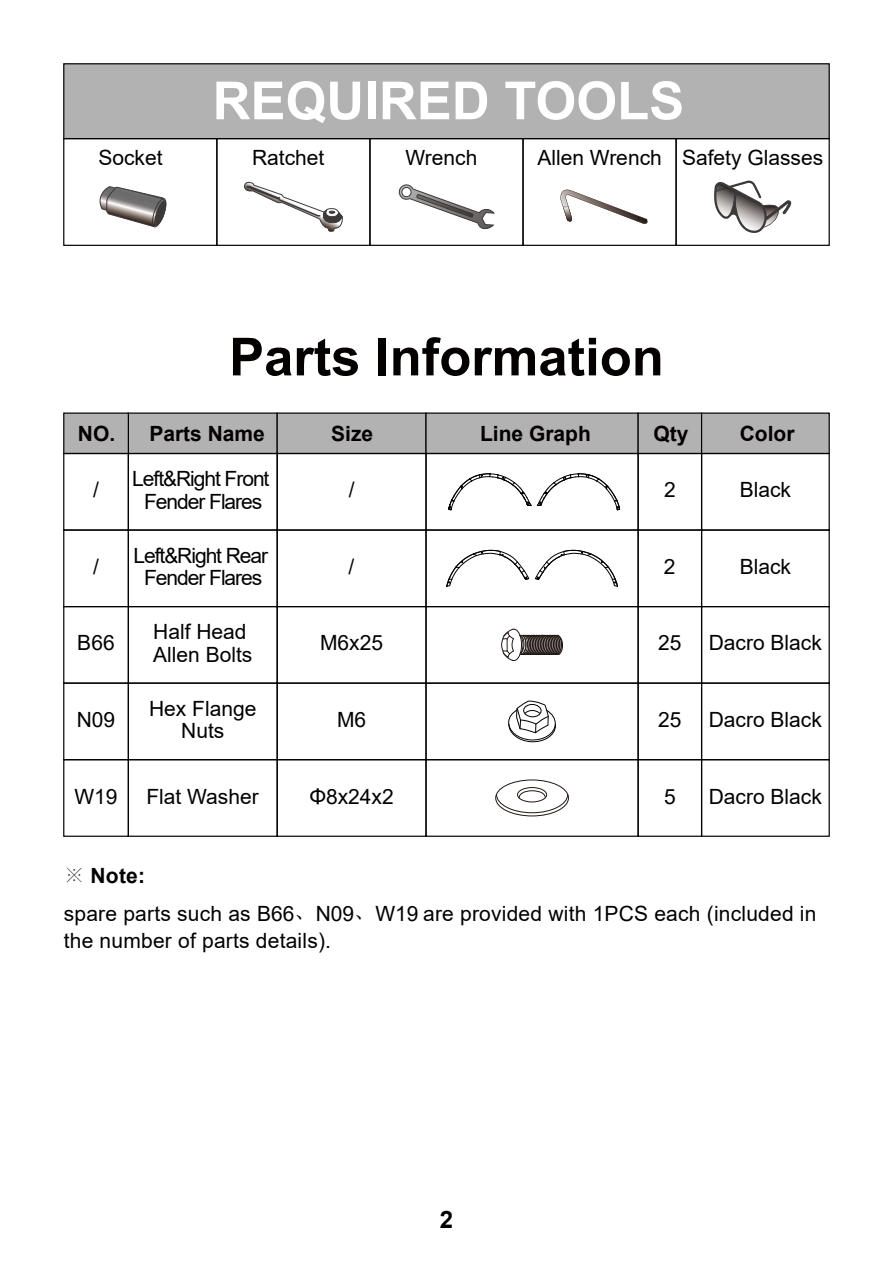
<style>
.page{position:relative;width:893px;height:1263px;background:#fff}
.page>*{position:absolute;margin:0;border:0;box-sizing:border-box;transform-origin:0 0}
.t1{font:700 52.5px "Arial";color:#040000}
.t2{font:700 52.5px "Arial";color:#fff}
.t3{font:700 24px "Arial";color:#040000}
.t4{font:21px/22.5px "Arial";color:#040000}
.t5{font:21px/22.5px "Arial";letter-spacing:-.05em;color:#040000;text-align:center}
.t6{font:700 21px "Arial";color:#040000}
.s1{font-family:"Adobe Song Std";font-weight:300;color:#221815}
.s2{font-weight:700}
.s3{font-family:"Adobe Song Std";font-weight:300}
</style>
<div class="page">
<div style="left:128px;top:412px;width:150px;height:42px;background:#b2b2b2;border:1px solid #040000"></div>
<div style="left:277px;top:412px;width:150px;height:42px;background:#b2b2b2;border:1px solid #040000"></div>
<div style="left:701px;top:412px;width:129px;height:42px;background:#b2b2b2;border:1px solid #040000"></div>
<div style="left:425px;top:412px;width:214px;height:42px;background:#b2b2b2;border:1px solid #040000"></div>
<div style="left:637px;top:412px;width:65px;height:42px;background:#b2b2b2;border:1px solid #040000"></div>
<div style="left:63px;top:412px;width:66px;height:42px;background:#b2b2b2;border:1px solid #040000"></div>
<div style="left:128px;top:453px;width:150px;height:78px;border:1px solid #040000"></div>
<div style="left:277px;top:453px;width:150px;height:78px;border:1px solid #040000"></div>
<div style="left:701px;top:453px;width:129px;height:78px;border:1px solid #040000"></div>
<div style="left:425px;top:453px;width:214px;height:78px;border:1px solid #040000"></div>
<div style="left:637px;top:453px;width:65px;height:78px;border:1px solid #040000"></div>
<div style="left:63px;top:453px;width:66px;height:78px;border:1px solid #040000"></div>
<div style="left:128px;top:529px;width:150px;height:78px;border:1px solid #040000"></div>
<div style="left:277px;top:529px;width:150px;height:78px;border:1px solid #040000"></div>
<div style="left:701px;top:529px;width:129px;height:78px;border:1px solid #040000"></div>
<div style="left:425px;top:529px;width:214px;height:78px;border:1px solid #040000"></div>
<div style="left:637px;top:529px;width:65px;height:78px;border:1px solid #040000"></div>
<div style="left:63px;top:529px;width:66px;height:78px;border:1px solid #040000"></div>
<div style="left:128px;top:606px;width:150px;height:78px;border:1px solid #040000"></div>
<div style="left:277px;top:606px;width:150px;height:78px;border:1px solid #040000"></div>
<div style="left:701px;top:606px;width:129px;height:78px;border:1px solid #040000"></div>
<div style="left:425px;top:606px;width:214px;height:78px;border:1px solid #040000"></div>
<div style="left:637px;top:606px;width:65px;height:78px;border:1px solid #040000"></div>
<div style="left:63px;top:606px;width:66px;height:78px;border:1px solid #040000"></div>
<div style="left:128px;top:682px;width:150px;height:78px;border:1px solid #040000"></div>
<div style="left:277px;top:682px;width:150px;height:78px;border:1px solid #040000"></div>
<div style="left:701px;top:682px;width:129px;height:78px;border:1px solid #040000"></div>
<div style="left:425px;top:682px;width:214px;height:78px;border:1px solid #040000"></div>
<div style="left:637px;top:682px;width:65px;height:78px;border:1px solid #040000"></div>
<div style="left:63px;top:682px;width:66px;height:78px;border:1px solid #040000"></div>
<div style="left:128px;top:759px;width:150px;height:78px;border:1px solid #040000"></div>
<div style="left:277px;top:759px;width:150px;height:78px;border:1px solid #040000"></div>
<div style="left:701px;top:759px;width:129px;height:78px;border:1px solid #040000"></div>
<div style="left:425px;top:759px;width:214px;height:78px;border:1px solid #040000"></div>
<div style="left:637px;top:759px;width:65px;height:78px;border:1px solid #040000"></div>
<div style="left:63px;top:759px;width:66px;height:78px;border:1px solid #040000"></div>
<svg style="left:501px;top:629px;width:62px;height:32px"></svg>
<div style="left:495px;top:780px;width:74px;height:36px;border:1px solid #221714;border-radius:50%"></div>
<div style="left:517px;top:787px;width:30px;height:15px;border:1px solid #221714;border-radius:50%"></div>
<svg style="left:496px;top:790px;width:72px;height:23px"></svg>
<svg style="left:508px;top:700px;width:48px;height:43px"></svg>
<svg style="left:446px;top:550px;width:172px;height:37px"></svg>
<svg style="left:448px;top:473px;width:172px;height:37px"></svg>
<div style="left:63px;top:63px;width:767px;height:76px;background:#b2b2b2;border:1px solid #040000"></div>
<div style="left:63px;top:138px;width:154px;height:108px;border:1px solid #040000"></div>
<div style="left:216px;top:138px;width:155px;height:108px;border:1px solid #040000"></div>
<div style="left:369px;top:138px;width:155px;height:108px;border:1px solid #040000"></div>
<div style="left:522px;top:138px;width:155px;height:108px;border:1px solid #040000"></div>
<div style="left:675px;top:138px;width:155px;height:108px;border:1px solid #040000"></div>
<svg style="left:99px;top:186px;width:68px;height:42px"></svg>
<svg style="left:244px;top:181px;width:99px;height:51px"></svg>
<svg style="left:398px;top:184px;width:97px;height:46px"></svg>
<svg style="left:560px;top:189px;width:88px;height:35px"></svg>
<svg style="left:714px;top:180px;width:78px;height:53px"></svg>
<h1 class="t2" style="left:213px;top:64px;width:473px">REQUIRED TOOLS</h1>
<p class="t4" style="left:98px;top:146px;width:66px">Socket</p>
<p class="t4" style="left:252px;top:146px;width:74px">Ratchet</p>
<p class="t4" style="left:405px;top:146px;width:73px">Wrench</p>
<p class="t4" style="left:537px;top:146px;width:287px">Allen Wrench Safety Glasses</p>
<h1 class="t1" style="left:229px;top:320px;width:436px">Parts Information</h1>
<p class="t6" style="left:78px;top:419px;width:189px">NO. Parts Name</p>
<p class="t6" style="left:331px;top:419px;width:44px">Size</p>
<p class="t6" style="left:480px;top:419px;width:112px">Line Graph</p>
<p class="t6" style="left:653px;top:419px;width:37px">Qty</p>
<p class="t6" style="left:740px;top:419px;width:56px">Color</p>
<p class="t4" style="left:93px;top:479px;width:7px">/</p>
<p class="t4" style="left:349px;top:479px;width:7px">/</p>
<p class="t4" style="left:664px;top:479px;width:13px">2</p>
<p class="t4" style="left:740px;top:479px;width:53px">Black</p>
<p class="t5" style="left:132px;top:467px;width:139px">Left&amp;Right Front<br>Fender Flares</p>
<p class="t5" style="left:134px;top:544px;width:136px">Left&amp;Right Rear<br>Fender Flares</p>
<p class="t4" style="left:93px;top:555px;width:7px">/</p>
<p class="t4" style="left:349px;top:555px;width:7px">/</p>
<p class="t4" style="left:664px;top:555px;width:13px">2</p>
<p class="t4" style="left:740px;top:555px;width:53px">Black</p>
<p class="t4" style="left:153px;top:620px;width:101px">Half Head<br>Allen Bolts</p>
<p class="t4" style="left:320px;top:632px;width:65px">M6x25</p>
<p class="t4" style="left:77px;top:632px;width:39px">B66</p>
<p class="t4" style="left:658px;top:632px;width:25px">25</p>
<p class="t4" style="left:149px;top:697px;width:109px;text-align:center">Hex Flange<br>Nuts</p>
<p class="t4" style="left:77px;top:708px;width:40px">N09</p>
<p class="t4" style="left:337px;top:708px;width:31px">M6</p>
<p class="t4" style="left:658px;top:708px;width:25px">25</p>
<p class="t4" style="left:74px;top:785px;width:45px">W19</p>
<p class="t4" style="left:146px;top:785px;width:114px">Flat Washer</p>
<p class="t4" style="left:309px;top:785px;width:86px">Φ8x24x2</p>
<p class="t4" style="left:664px;top:785px;width:13px">5</p>
<p class="t4" style="left:709px;top:632px;width:115px">Dacro Black</p>
<p class="t4" style="left:709px;top:708px;width:115px">Dacro Black</p>
<p class="t4" style="left:709px;top:785px;width:115px">Dacro Black</p>
<p class="t4" style="left:64px;top:857px;width:754px;line-height:37.5px"><span class="s1">※</span> <span class="s2">Note:<br></span>spare parts such as B66<span class="s3">、</span>N09<span class="s3">、</span>W19 are provided with 1PCS each (included in</p>
<p class="t4" style="left:64px;top:929px;width:269px">the number of parts details).</p>
<p class="t3" style="left:440px;top:1203px;width:15px">2</p>
</div>
